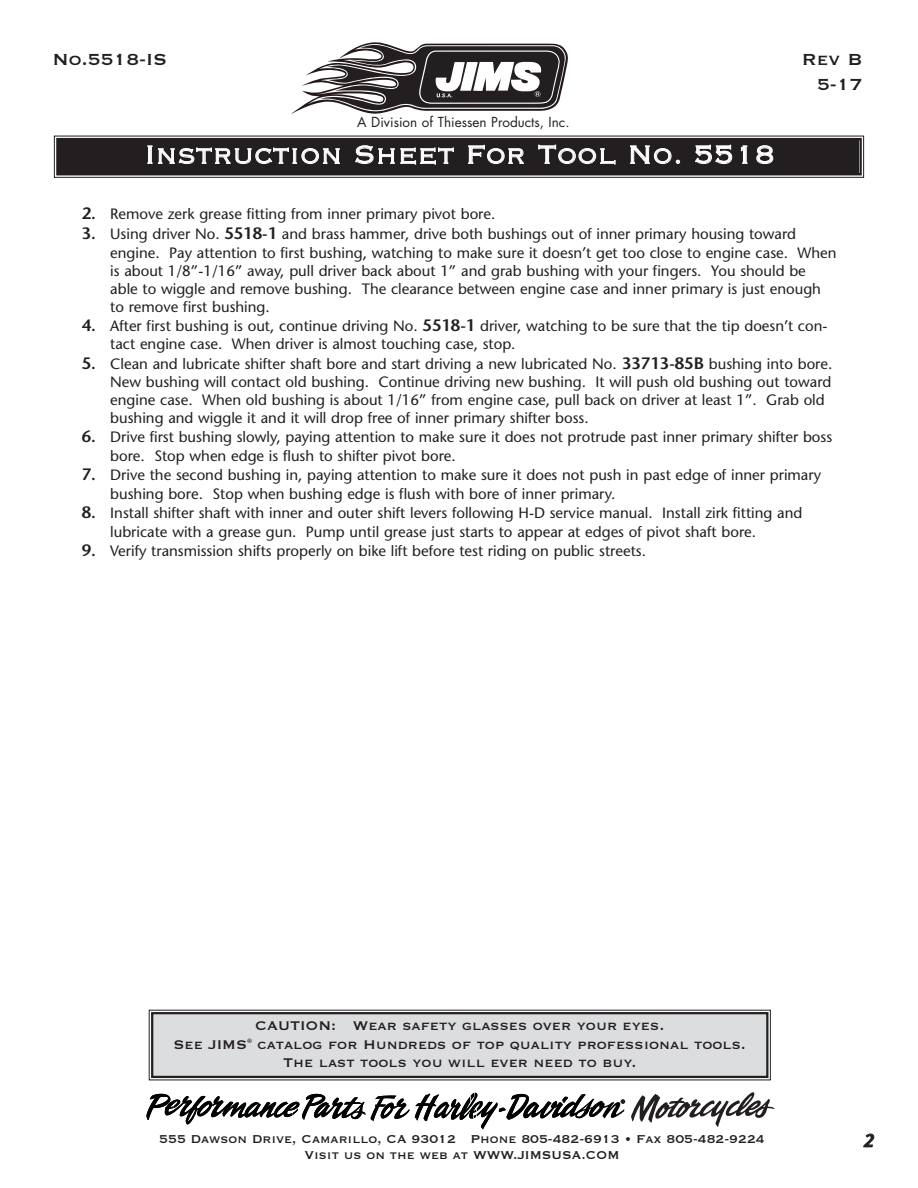
<style>
.page{position:relative;width:918px;height:1188px;background:#fff}
.page>*{position:absolute;margin:0;border:0;box-sizing:border-box;transform-origin:0 0}
.t1{font:33px "Copperplate Thirty Two BC";letter-spacing:.005em;color:#fff}
.t2{font:21px/25.2px "Copperplate Thirty One BC";color:#231f20;text-align:right}
.t3{font:italic 600 18px "Stone Sans";color:#231f20}
.t4{font:16.5px/18.3px "Copperplate Thirty One BC";color:#231f20;text-align:center}
.t5{font:15px/18.1px "Stone Sans";color:#231f20}
.t6{font:15px "Copperplate Thirty One BC";color:#231f20}
.t7{font:13.5px "Futura";color:#231f20}
.s1{font-weight:600;font-size:16.5px}
</style>
<div class="page">
<svg style="left:291px;top:42px;width:277px;height:72px"></svg>
<div style="left:152px;top:1013px;width:615px;height:64px;background:#dcdddf"></div>
<div style="left:151px;top:1012px;width:617px;height:66px;border:2px solid #231f20"></div>
<svg style="left:631px;top:1092px;width:144px;height:35px"></svg>
<svg style="left:146px;top:1093px;width:479px;height:36px"></svg>
<div style="left:58px;top:140px;width:802px;height:33px;background:#231f20"></div>
<div style="left:54px;top:136px;width:810px;height:42px;border:1px solid #231f20"></div>
<div style="left:56px;top:138px;width:806px;height:37px;border:2px solid #231f20"></div>
<h2 class="t2" style="left:52px;top:45px;width:116px">No.5518-IS</h2>
<p class="t7" style="left:357px;top:116px;width:214px">A Division of Thiessen Products, Inc.</p>
<h1 class="t1" style="left:144px;top:133px;width:632px">Instruction Sheet For Tool No. 5518</h1>
<h2 class="t2" style="left:802px;top:45px;width:62px">Rev B<br>5-17</h2>
<p class="t5" style="left:82px;top:206px;width:415px"><span class="s1">2.</span> Remove zerk grease fitting from inner primary pivot bore.</p>
<p class="t5" style="left:110px;top:226px;width:728px;text-indent:-28px"><span class="s1">3.</span> Using driver No. <span class="s1">5518-1</span> and brass hammer, drive both bushings out of inner primary housing toward engine. Pay attention to first bushing, watching to make sure it doesn’t get too close to engine case. When is about 1/8”-1/16” away, pull driver back about 1” and grab bushing with your fingers. You should be able to wiggle and remove bushing. The clearance between engine case and inner primary is just enough to remove first bushing.</p>
<p class="t5" style="left:110px;top:318px;width:719px;line-height:18.8px;text-indent:-28px"><span class="s1">4.</span> After first bushing is out, continue driving No. <span class="s1">5518-1</span> driver, watching to be sure that the tip doesn’t con&shy;tact engine case. When driver is almost touching case, stop.</p>
<p class="t5" style="left:110px;top:356px;width:724px;text-indent:-28px"><span class="s1">5.</span> Clean and lubricate shifter shaft bore and start driving a new lubricated No. <span class="s1">33713-85B</span> bushing into bore.<br>New bushing will contact old bushing. Continue driving new bushing. It will push old bushing out toward engine case. When old bushing is about 1/16” from engine case, pull back on driver at least 1”. Grab old bushing and wiggle it and it will drop free of inner primary shifter boss.</p>
<p class="t5" style="left:110px;top:429px;width:723px;line-height:18.8px;text-indent:-28px"><span class="s1">6.</span> Drive first bushing slowly, paying attention to make sure it does not protrude past inner primary shifter boss bore. Stop when edge is flush to shifter pivot bore.</p>
<p class="t5" style="left:110px;top:467px;width:713px;line-height:18.8px;text-indent:-28px"><span class="s1">7.</span> Drive the second bushing in, paying attention to make sure it does not push in past edge of inner primary bushing bore. Stop when bushing edge is flush with bore of inner primary.</p>
<p class="t5" style="left:110px;top:505px;width:694px;line-height:18.8px;text-indent:-28px"><span class="s1">8.</span> Install shifter shaft with inner and outer shift levers following H-D service manual. Install zirk fitting and lubricate with a grease gun. Pump until grease just starts to appear at edges of pivot shaft bore.</p>
<p class="t5" style="left:82px;top:543px;width:566px"><span class="s1">9.</span> Verify transmission shifts properly on bike lift before test riding on public streets.</p>
<p class="t4" style="left:174px;top:1016px;width:574px">CAUTION: Wear safety glasses over your eyes.<br>See JIMS<sup>®</sup> catalog for Hundreds of top quality professional tools.<br>The last tools you will ever need to buy.</p>
<p class="t6" style="left:159px;top:1129px;width:607px">555 Dawson Drive, Camarillo, CA 93012 Phone 805-482-6913 • Fax 805-482-9224</p>
<p class="t3" style="left:863px;top:1134px;width:12px">2</p>
<p class="t6" style="left:304px;top:1145px;width:317px">Visit us on the web at WWW.JIMSUSA.COM</p>
</div>
